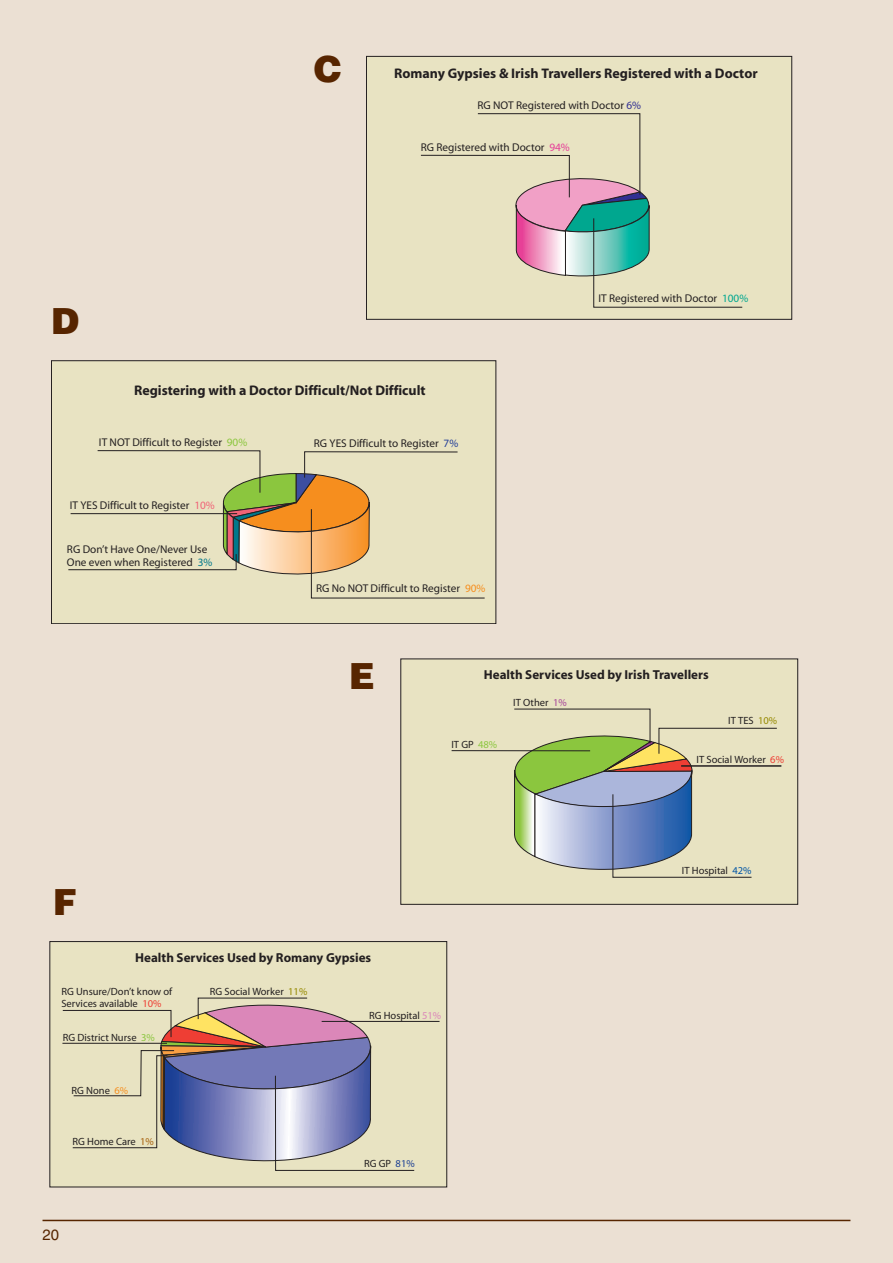
<style>
.page{position:relative;width:893px;height:1263px;background:#ebe0d3}
.page>*{position:absolute;margin:0;border:0;box-sizing:border-box;transform-origin:0 0}
.t1{font:900 36px "Helvetica";color:#572500}
.t2{font:15px "Helvetica";color:#572500}
.t3{font:700 13.95px "Myriad";color:#231f20}
.t4{font:700 13.05px "Myriad";color:#231f20}
.t5{font:11.25px/13.5px "Myriad";color:#231f20}
.t6{font:10.5px/12.6px "Myriad";color:#231f20}
.s1{color:#323092}
.s2{color:#e63e97}
.s3{color:#8bc63e}
.s4{color:#233e98}
.s5{color:#00a78f}
.s6{color:#f06377}
.s7{color:#00788b}
.s8{color:#f68e1e}
.s9{color:#a54499}
.s10{color:#958900}
.s11{color:#ee3e34}
.s12{color:#0155a5}
.s13{color:#a6600b}
.s14{color:#db87b9}
.s15{color:#1b3f94}
</style>
<div class="page">
<hr style="left:43px;top:1220px;width:807px;height:1px;background:#572500">
<div style="left:366px;top:56px;width:426px;height:263px;background:#e8e3c2"></div>
<div style="left:366px;top:56px;width:426px;height:264px;border:1px solid #231f20"></div>
<svg style="left:420px;top:113px;width:323px;height:195px"></svg>
<div style="left:51px;top:361px;width:445px;height:263px;background:#e8e3c2"></div>
<div style="left:51px;top:360px;width:445px;height:264px;border:1px solid #231f20"></div>
<svg style="left:68px;top:450px;width:417px;height:149px"></svg>
<div style="left:401px;top:659px;width:397px;height:245px;background:#e8e3c2"></div>
<div style="left:400px;top:659px;width:398px;height:245px;border:1px solid #231f20"></div>
<hr style="left:452px;top:750px;width:138px;height:1px;background:#231f20">
<hr style="left:681px;top:766px;width:100px;height:1px;background:#231f20">
<svg style="left:504px;top:708px;width:273px;height:170px"></svg>
<div style="left:50px;top:941px;width:397px;height:246px;background:#e8e3c2"></div>
<hr style="left:322px;top:1021px;width:118px;height:1px;background:#231f20">
<svg style="left:62px;top:997px;width:353px;height:190px"></svg>
<h1 class="t1" style="left:314px;top:49px;width:30px">C</h1>
<p class="t3" style="left:394px;top:68px;width:365px">Romany Gypsies &amp; Irish Travellers Registered with a Doctor</p>
<p class="t5" style="left:477px;top:100px;width:165px">RG NOT Registered with Doctor <span class="s1">6%</span></p>
<p class="t5" style="left:421px;top:141px;width:151px">RG Registered with Doctor <span class="s2">94%</span></p>
<h1 class="t1" style="left:51px;top:301px;width:30px">D</h1>
<p class="t3" style="left:134px;top:385px;width:293px">Registering with a Doctor Difficult/Not Difficult</p>
<p class="t5" style="left:99px;top:437px;width:150px">IT NOT Difficult to Register <span class="s3">90%</span></p>
<p class="t5" style="left:314px;top:438px;width:146px">RG YES Difficult to Register <span class="s4">7%</span></p>
<p class="t5" style="left:598px;top:292px;width:151px">IT Registered with Doctor <span class="s5">100%</span></p>
<p class="t5" style="left:70px;top:500px;width:147px">IT YES Difficult to Register <span class="s6">10%</span></p>
<p class="t5" style="left:67px;top:543px;width:147px">RG Don’t Have One/Never Use<br>One even when Registered <span class="s7">3%</span></p>
<h1 class="t1" style="left:53px;top:882px;width:26px">F</h1>
<p class="t5" style="left:316px;top:583px;width:171px">RG No NOT Difficult to Register <span class="s8">90%</span></p>
<h1 class="t1" style="left:349px;top:656px;width:27px">E</h1>
<p class="t4" style="left:484px;top:670px;width:226px">Health Services Used by Irish Travellers</p>
<p class="t6" style="left:451px;top:739px;width:47px">IT GP <span class="s3">48%</span></p>
<p class="t6" style="left:513px;top:697px;width:55px">IT Other <span class="s9">1%</span></p>
<p class="t6" style="left:728px;top:715px;width:51px">IT TES <span class="s10">10%</span></p>
<p class="t6" style="left:696px;top:754px;width:89px">IT Social Worker <span class="s11">6%</span></p>
<p class="t6" style="left:682px;top:865px;width:71px">IT Hospital <span class="s12">42%</span></p>
<p class="t4" style="left:135px;top:952px;width:238px">Health Services Used by Romany Gypsies</p>
<p class="t6" style="left:61px;top:986px;width:112px">RG Unsure/Don’t know of<br>Services available <span class="s11">10%</span></p>
<p class="t6" style="left:63px;top:1032px;width:93px">RG District Nurse <span class="s3">3%</span></p>
<p class="t6" style="left:72px;top:1085px;width:58px">RG None <span class="s8">6%</span></p>
<p class="t6" style="left:73px;top:1136px;width:83px">RG Home Care <span class="s13">1%</span></p>
<h2 class="t2" style="left:43px;top:1229px;width:18px">20</h2>
<p class="t6" style="left:210px;top:986px;width:99px">RG Social Worker <span class="s10">11%</span></p>
<p class="t6" style="left:369px;top:1010px;width:74px">RG Hospital <span class="s14">51%</span></p>
<p class="t6" style="left:364px;top:1158px;width:52px">RG GP <span class="s15">81%</span></p>
</div>
